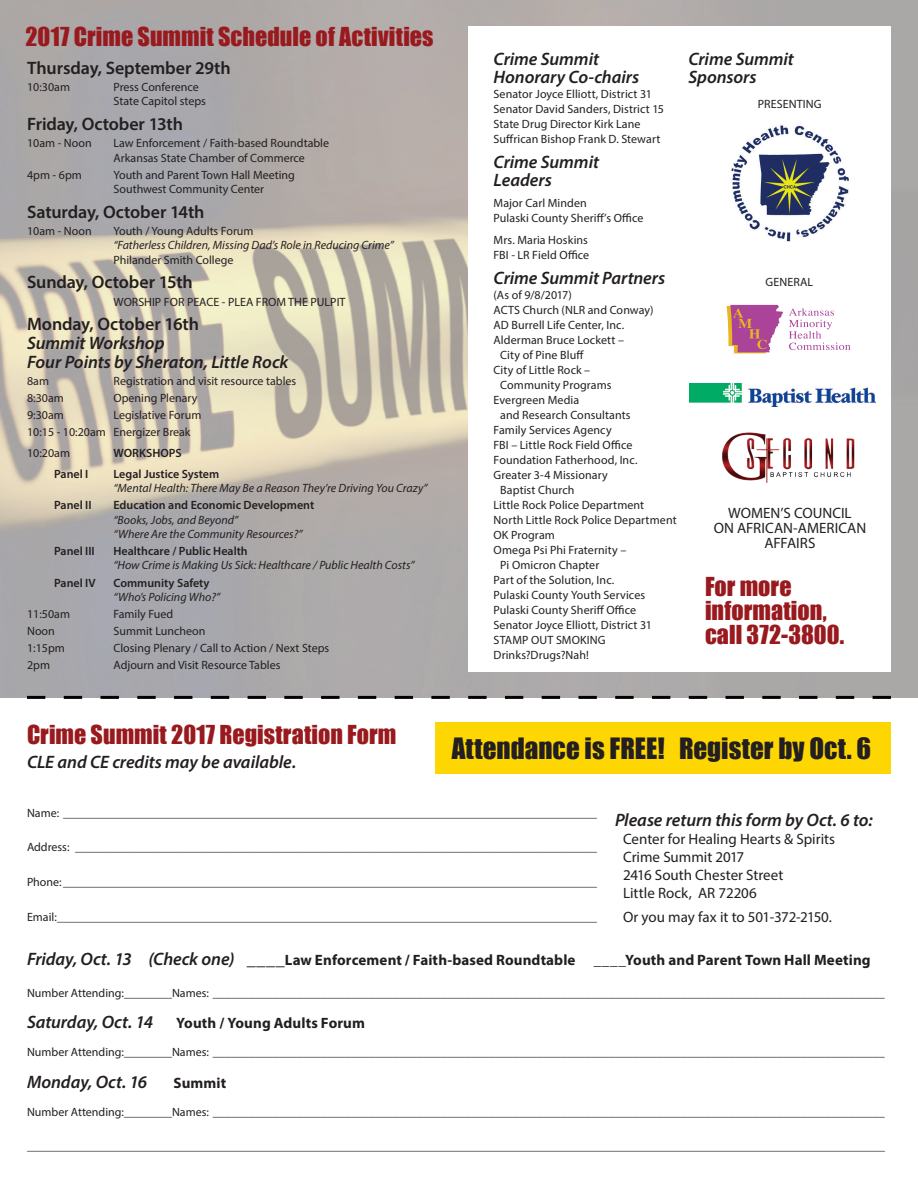
<style>
.page{position:relative;width:918px;height:1188px;background:#fff}
.page>*{position:absolute;margin:0;border:0;box-sizing:border-box;transform-origin:0 0}
.t1{font:27px "Impact";color:#231f20}
.t2{font:24px/24px "Impact";letter-spacing:.005em;color:#991a1e}
.t3{font:italic 600 18px/18px "Myriad Pro";letter-spacing:-.005em;color:#231f20}
.t4{font:600 18px "Myriad Pro";letter-spacing:-.005em;color:#231f20}
.t5{font:15px/18px "Myriad Pro";color:#231f20}
.t6{font:700 15px "Myriad Pro";letter-spacing:.005em;color:#231f20}
.t7{font:12px/15px "Myriad Pro";color:#231f20}
.t8{font:italic 12px/14.4px "Myriad Pro";color:#231f20}
.t9{font:600 12px "Myriad Pro";color:#231f20}
.s1{font-weight:600;font-style:italic;font-size:18px}
</style>
<div class="page">
<div style="left:435px;top:722px;width:456px;height:52px;background:#fed702"></div>
<img style="left:0;top:0;width:918px;height:697px">
<svg style="left:27px;top:696px;width:864px;height:3px"></svg>
<div style="left:469px;top:26px;width:422px;height:645px;background:#fff"></div>
<img style="left:731px;top:125px;width:118px;height:116px">
<svg style="left:789px;top:308px;width:62px;height:42px"></svg>
<svg style="left:727px;top:305px;width:56px;height:48px"></svg>
<img style="left:689px;top:383px;width:187px;height:23px">
<img style="left:722px;top:432px;width:133px;height:51px">
<h2 class="t2" style="left:26px;top:24px;width:410px">2017 Crime Summit Schedule of Activities</h2>
<h3 class="t4" style="left:27px;top:56px;width:205px">Thursday, September 29th</h3>
<p class="t7" style="left:27px;top:79px;width:44px">10:30am</p>
<p class="t7" style="left:114px;top:79px;width:94px;line-height:14.4px">Press Conference<br>State Capitol steps</p>
<h3 class="t4" style="left:27px;top:113px;width:157px">Friday, October 13th</h3>
<p class="t7" style="left:27px;top:135px;width:66px">10am - Noon</p>
<p class="t7" style="left:114px;top:136px;width:217px;line-height:14.4px">Law Enforcement / Faith-based Roundtable<br>Arkansas State Chamber of Commerce</p>
<p class="t7" style="left:27px;top:167px;width:56px">4pm - 6pm</p>
<p class="t7" style="left:114px;top:167px;width:183px;line-height:14.4px">Youth and Parent Town Hall Meeting<br>Southwest Community Center</p>
<h3 class="t4" style="left:27px;top:200px;width:179px">Saturday, October 14th</h3>
<p class="t7" style="left:27px;top:223px;width:66px">10am - Noon</p>
<p class="t7" style="left:114px;top:223px;width:142px">Youth / Young Adults Forum</p>
<p class="t8" style="left:114px;top:238px;width:282px">“Fatherless Children, Missing Dad’s Role in Reducing Crime”</p>
<p class="t7" style="left:114px;top:252px;width:122px">Philander Smith College</p>
<h3 class="t4" style="left:27px;top:271px;width:167px">Sunday, October 15th</h3>
<p class="t7" style="left:114px;top:294px;width:234px">WORSHIP FOR PEACE - PLEA FROM THE PULPIT</p>
<h3 class="t4" style="left:27px;top:313px;width:173px">Monday, October 16th</h3>
<h3 class="t3" style="left:27px;top:333px;width:263px;line-height:18.8px">Summit Workshop<br>Four Points by Sheraton, Little Rock</h3>
<p class="t7" style="left:27px;top:373px;width:23px">8am</p>
<p class="t7" style="left:114px;top:373px;width:184px">Registration and visit resource tables</p>
<p class="t7" style="left:27px;top:390px;width:38px">8:30am</p>
<p class="t7" style="left:114px;top:390px;width:85px">Opening Plenary</p>
<p class="t7" style="left:27px;top:407px;width:38px">9:30am</p>
<p class="t7" style="left:27px;top:406px;width:176px;line-height:17.1px;text-indent:86px">Legislative Forum<br>10:15 - 10:20am Energizer Break</p>
<p class="t7" style="left:27px;top:445px;width:44px">10:20am</p>
<p class="t9" style="left:114px;top:445px;width:70px">WORKSHOPS</p>
<p class="t9" style="left:54px;top:466px;width:36px">Panel I</p>
<p class="t9" style="left:114px;top:466px;width:107px">Legal Justice System</p>
<p class="t8" style="left:114px;top:481px;width:316px">“Mental Health: There May Be a Reason They’re Driving You Crazy”</p>
<p class="t9" style="left:54px;top:497px;width:39px">Panel II</p>
<p class="t9" style="left:114px;top:497px;width:202px">Education and Economic Development</p>
<p class="t8" style="left:114px;top:512px;width:190px">“Books, Jobs, and Beyond”<br>“Where Are the Community Resources?”</p>
<p class="t9" style="left:54px;top:543px;width:42px">Panel III</p>
<p class="t9" style="left:114px;top:543px;width:136px">Healthcare / Public Health</p>
<p class="t8" style="left:114px;top:558px;width:303px">“How Crime is Making Us Sick: Healthcare / Public Health Costs”</p>
<p class="t9" style="left:54px;top:575px;width:43px">Panel IV</p>
<p class="t9" style="left:114px;top:575px;width:98px">Community Safety</p>
<p class="t8" style="left:114px;top:589px;width:108px">“Who’s Policing Who?”</p>
<p class="t7" style="left:27px;top:606px;width:44px">11:50am</p>
<p class="t7" style="left:114px;top:606px;width:61px">Family Fued</p>
<p class="t7" style="left:27px;top:623px;width:29px">Noon</p>
<p class="t7" style="left:114px;top:623px;width:93px">Summit Luncheon</p>
<p class="t7" style="left:27px;top:640px;width:39px">1:15pm</p>
<p class="t7" style="left:114px;top:640px;width:217px">Closing Plenary / Call to Action / Next Steps</p>
<p class="t7" style="left:27px;top:658px;width:24px">2pm</p>
<p class="t7" style="left:114px;top:658px;width:169px">Adjourn and Visit Resource Tables</p>
<h3 class="t3" style="left:494px;top:49px;width:147px">Crime Summit<br>Honorary Co-chairs</h3>
<p class="t7" style="left:494px;top:86px;width:172px">Senator Joyce Elliott, District 31<br>Senator David Sanders, District 15<br>State Drug Director Kirk Lane Suffrican Bishop Frank D. Stewart</p>
<h3 class="t3" style="left:494px;top:152px;width:107px">Crime Summit<br>Leaders</h3>
<p class="t7" style="left:494px;top:196px;width:151px">Major Carl Minden<br>Pulaski County Sheriff’s Office</p>
<p class="t7" style="left:494px;top:233px;width:97px">Mrs. Maria Hoskins<br>FBI - LR Field Office</p>
<h3 class="t3" style="left:494px;top:268px;width:173px">Crime Summit Partners</h3>
<p class="t7" style="left:494px;top:287px;width:80px">(As of 9/8/2017)</p>
<p class="t7" style="left:494px;top:302px;width:162px">ACTS Church (NLR and Conway)</p>
<p class="t7" style="left:494px;top:317px;width:132px">AD Burrell Life Center, Inc.</p>
<p class="t7" style="left:494px;top:332px;width:132px">Alderman Bruce Lockett –</p>
<p class="t7" style="left:500px;top:347px;width:85px">City of Pine Bluff</p>
<p class="t7" style="left:494px;top:362px;width:98px">City of Little Rock –</p>
<p class="t7" style="left:500px;top:377px;width:113px">Community Programs</p>
<p class="t7" style="left:494px;top:392px;width:87px">Evergreen Media</p>
<p class="t7" style="left:500px;top:407px;width:132px">and Research Consultants</p>
<p class="t7" style="left:494px;top:422px;width:120px">Family Services Agency</p>
<p class="t7" style="left:494px;top:437px;width:140px">FBI – Little Rock Field Office</p>
<p class="t7" style="left:494px;top:452px;width:145px">Foundation Fatherhood, Inc.</p>
<p class="t7" style="left:494px;top:467px;width:116px">Greater 3-4 Missionary</p>
<p class="t7" style="left:500px;top:482px;width:76px">Baptist Church</p>
<p class="t7" style="left:494px;top:497px;width:152px">Little Rock Police Department</p>
<p class="t7" style="left:494px;top:512px;width:185px">North Little Rock Police Department</p>
<p class="t7" style="left:494px;top:527px;width:63px">OK Program</p>
<p class="t7" style="left:494px;top:542px;width:134px">Omega Psi Phi Fraternity –</p>
<p class="t7" style="left:500px;top:557px;width:101px">Pi Omicron Chapter</p>
<p class="t7" style="left:494px;top:572px;width:122px">Part of the Solution, Inc.</p>
<p class="t7" style="left:494px;top:587px;width:153px">Pulaski County Youth Services</p>
<p class="t7" style="left:494px;top:602px;width:144px">Pulaski County Sheriff Office</p>
<p class="t7" style="left:494px;top:617px;width:160px">Senator Joyce Elliott, District 31</p>
<p class="t7" style="left:494px;top:632px;width:114px">STAMP OUT SMOKING</p>
<p class="t7" style="left:494px;top:647px;width:97px">Drinks?Drugs?Nah!</p>
<h3 class="t3" style="left:689px;top:49px;width:107px">Crime Summit<br>Sponsors</h3>
<p class="t7" style="left:758px;top:96px;width:65px">PRESENTING</p>
<p class="t7" style="left:766px;top:274px;width:49px">GENERAL</p>
<p class="t5" style="left:714px;top:505px;width:154px;line-height:15px;text-align:center">WOMEN’S COUNCIL<br>ON AFRICAN-AMERICAN<br>AFFAIRS</p>
<h2 class="t2" style="left:705px;top:574px;width:141px">For more information, call 372-3800.</h2>
<h2 class="t2" style="left:27px;top:722px;width:371px">Crime Summit 2017 Registration Form</h2>
<h3 class="t3" style="left:27px;top:753px;width:271px">CLE and CE credits may be available.</h3>
<h1 class="t1" style="left:452px;top:727px;width:421px">Attendance is FREE! Register by Oct. 6</h1>
<p class="t7" style="left:27px;top:805px;width:571px">Name: _________________________________________________________________________________________</p>
<p class="t7" style="left:27px;top:840px;width:571px">Address: _______________________________________________________________________________________</p>
<p class="t7" style="left:27px;top:874px;width:571px">Phone:_________________________________________________________________________________________</p>
<p class="t7" style="left:27px;top:909px;width:571px">Email:__________________________________________________________________________________________</p>
<h3 class="t3" style="left:615px;top:810px;width:259px">Please return this form by Oct. 6 to:</h3>
<p class="t5" style="left:623px;top:829px;width:214px">Center for Healing Hearts &amp; Spirits<br>Crime Summit 2017<br>2416 South Chester Street<br>Little Rock, AR 72206</p>
<p class="t5" style="left:623px;top:908px;width:210px">Or you may fax it to 501-372-2150.</p>
<p class="t6" style="left:27px;top:950px;width:845px"><span class="s1">Friday, Oct. 13 (Check one) ____</span>Law Enforcement / Faith-based Roundtable ____Youth and Parent Town Hall Meeting</p>
<p class="t7" style="left:27px;top:985px;width:859px">Number Attending:________Names: ________________________________________________________________________________________________________________</p>
<h3 class="t3" style="left:27px;top:1013px;width:128px">Saturday, Oct. 14</h3>
<p class="t6" style="left:176px;top:1013px;width:190px">Youth / Young Adults Forum</p>
<p class="t7" style="left:27px;top:1044px;width:859px">Number Attending:________Names: ________________________________________________________________________________________________________________</p>
<h3 class="t3" style="left:27px;top:1072px;width:122px">Monday, Oct. 16</h3>
<p class="t6" style="left:174px;top:1073px;width:54px">Summit</p>
<p class="t7" style="left:27px;top:1104px;width:859px">Number Attending:________Names: ________________________________________________________________________________________________________________</p>
<p class="t7" style="left:27px;top:1138px;width:859px">_______________________________________________________________________________________________________________________________________________</p>
</div>
